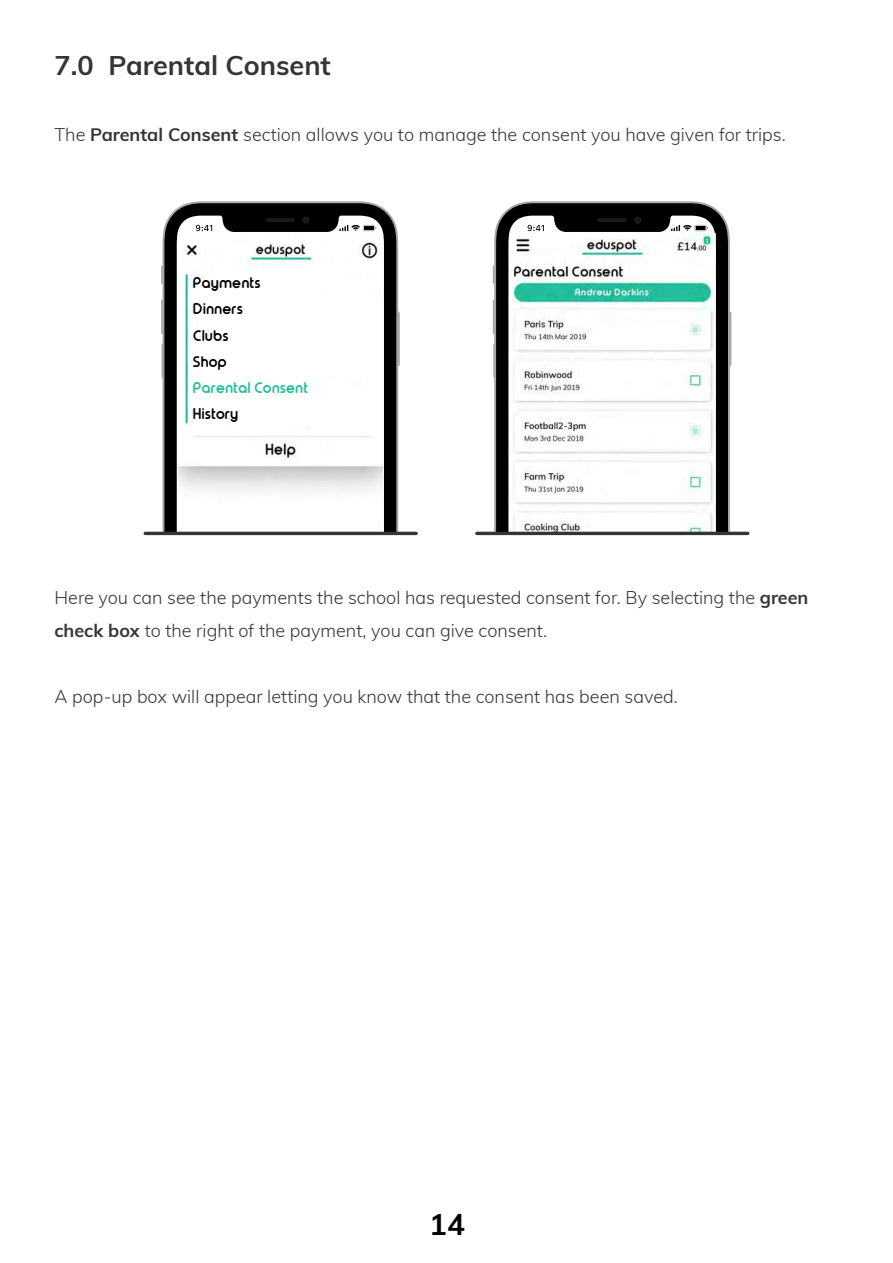
<style>
.page{position:relative;width:893px;height:1263px;background:#fff}
.page>*{position:absolute;margin:0;border:0;box-sizing:border-box;transform-origin:0 0}
.t1{font:700 30px "Muli";color:#000}
.t2{font:700 27px "Muli";color:#363535}
.t3{font:300 18px/33px "Muli";color:#363535}
.t4{font:700 16.05px/26.2px "Edu Spot";color:#000}
.t5{font:700 16.05px "Edu Spot";color:#24bd9a}
.s1{font-weight:700}
</style>
<div class="page">
<hr style="left:51px;top:0;width:1px;height:1263px;background:#000">
<hr style="left:842px;top:0;width:1px;height:1263px;background:#000">
<hr style="left:0;top:51px;width:893px;height:1px;background:#000">
<svg style="left:162px;top:201px;width:236px;height:331px;background:#b2b2b2"></svg>
<svg style="left:164px;top:203px;width:232px;height:329px;background:#0f0f0f"></svg>
<svg style="left:161px;top:266px;width:2px;height:18px"></svg>
<svg style="left:161px;top:300px;width:2px;height:34px"></svg>
<svg style="left:162px;top:343px;width:1px;height:35px"></svg>
<svg style="left:398px;top:312px;width:2px;height:54px"></svg>
<svg style="left:177px;top:216px;width:207px;height:316px"></svg>
<div style="left:302px;top:216px;width:8px;height:8px;background:#1a1a1c;border-radius:50%"></div>
<hr style="left:266px;top:218px;width:29px;height:4px;background:#1a1a1c;border-radius:2px">
<svg style="left:196px;top:225px;width:16px;height:6px"></svg>
<svg style="left:339px;top:224px;width:38px;height:7px"></svg>
<img style="left:178px;top:233px;width:204px;height:299px">
<div style="left:193px;top:272px;width:127px;height:152px;background:#fff"></div>
<hr style="left:145px;top:532px;width:271px;height:3px;background:#363535">
<svg style="left:494px;top:201px;width:236px;height:331px;background:#b8b8b8"></svg>
<svg style="left:496px;top:203px;width:232px;height:329px;background:#0d0d0d"></svg>
<svg style="left:493px;top:266px;width:1px;height:18px"></svg>
<svg style="left:493px;top:300px;width:1px;height:34px"></svg>
<svg style="left:493px;top:343px;width:2px;height:35px"></svg>
<svg style="left:729px;top:312px;width:2px;height:54px"></svg>
<svg style="left:508px;top:216px;width:208px;height:316px"></svg>
<div style="left:634px;top:216px;width:7px;height:8px;background:#1a1a1c;border-radius:50%"></div>
<hr style="left:597px;top:218px;width:30px;height:4px;background:#1a1a1c;border-radius:2px">
<svg style="left:527px;top:225px;width:17px;height:6px"></svg>
<svg style="left:671px;top:224px;width:37px;height:7px"></svg>
<img style="left:509px;top:234px;width:206px;height:298px">
<hr style="left:477px;top:532px;width:271px;height:3px;background:#363535">
<h2 class="t2" style="left:55px;top:46px;width:278px">7.0 Parental Consent</h2>
<p class="t3" style="left:55px;top:118px;width:733px">The <span class="s1">Parental Consent</span> section allows you to manage the consent you have given for trips.</p>
<p class="t4" style="left:193px;top:270px;width:69px">Payments<br>Dinners<br>Clubs<br>Shop</p>
<p class="t5" style="left:193px;top:381px;width:117px">Parental Consent</p>
<p class="t4" style="left:193px;top:401px;width:47px">History</p>
<p class="t3" style="left:55px;top:580px;width:755px">Here you can see the payments the school has requested consent for. By selecting the <span class="s1">green check box</span> to the right of the payment, you can give consent.</p>
<p class="t3" style="left:55px;top:679px;width:625px">A pop-up box will appear letting you know that the consent has been saved.</p>
<h1 class="t1" style="left:429px;top:1202px;width:37px">14</h1>
</div>
